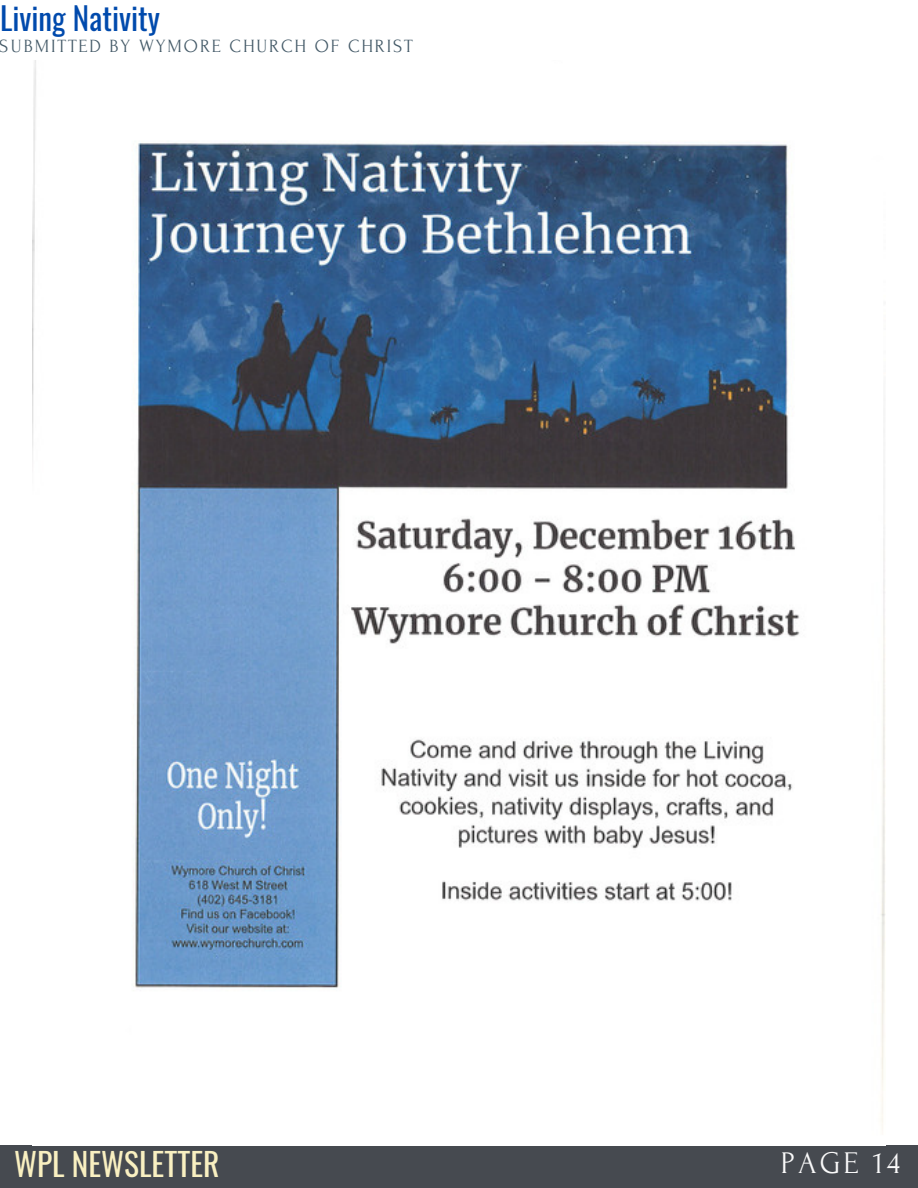
<style>
.page{position:relative;width:918px;height:1188px;background:#fff}
.page>*{position:absolute;margin:0;border:0;box-sizing:border-box;transform-origin:0 0}
.t1{font:31.5px "Oswald";color:#f9f0c1}
.t2{font:31.5px "Forum";letter-spacing:.1em;color:#fafafa}
.t3{font:31.05px "Oswald";color:#004aad}
.t4{font:18.6px "Forum";letter-spacing:.1em;color:#435967}
</style>
<div class="page">
<div style="left:0;top:1145px;width:917px;height:43px;background:#464a50"></div>
<img style="left:32px;top:61px;width:853px;height:1069px">
<p class="t3" style="left:0;top:-6px;width:162px">Living Nativity</p>
<p class="t4" style="left:0;top:36px;width:414px">SUBMITTED BY WYMORE CHURCH OF CHRIST</p>
<p class="t1" style="left:14px;top:1139px;width:207px">WPL NEWSLETTER</p>
<p class="t2" style="left:781px;top:1146px;width:121px">PAGE 14</p>
</div>
